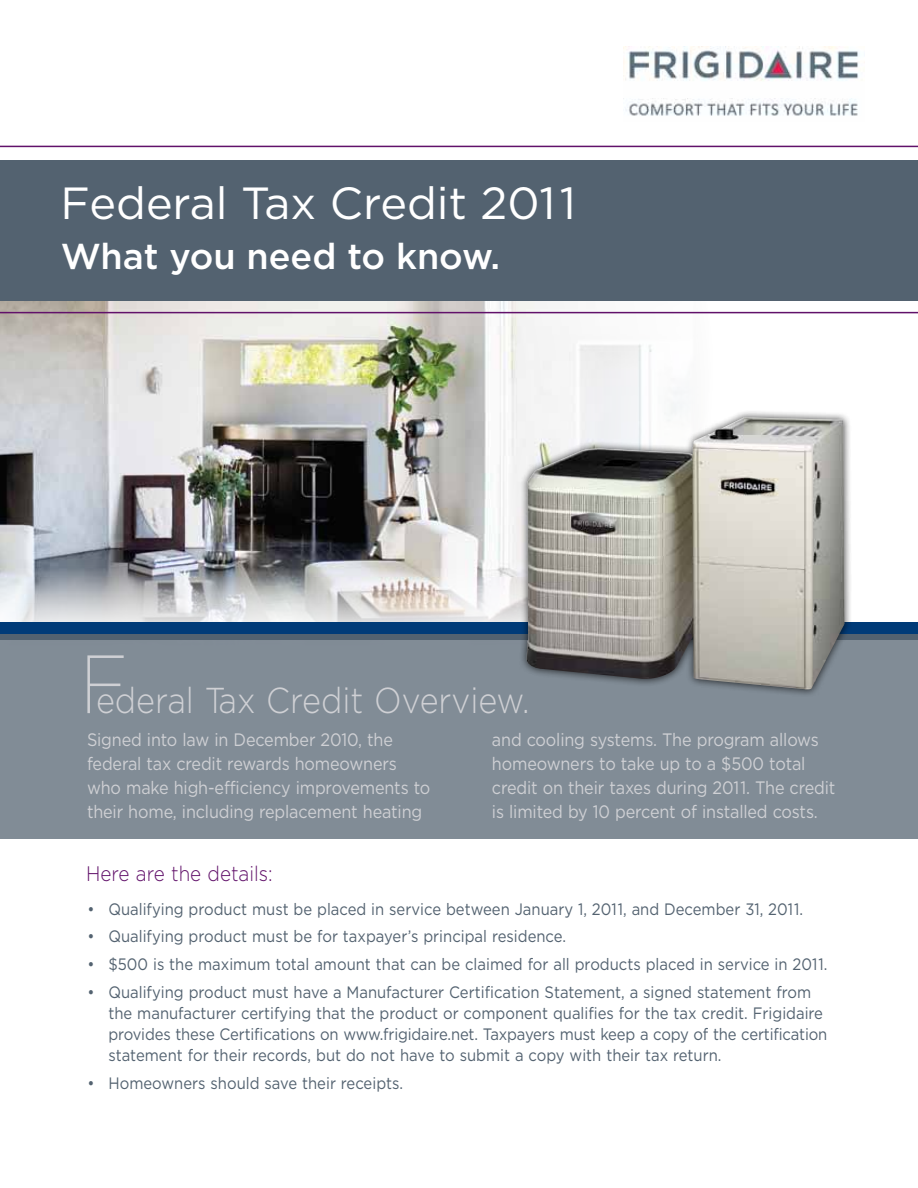
<style>
.page{position:relative;width:918px;height:1188px;background:#fff}
.page>*{position:absolute;margin:0;border:0;box-sizing:border-box;transform-origin:0 0}
.t1{font:200 82.5px "Gotham";color:#cfd0d4;scale:.9 1}
.t2{font:45px "Gotham";color:#fff}
.t3{font:300 36px "Gotham";color:#cfd0d4;scale:.9 1}
.t4{font:500 36px "Gotham";color:#fff}
.t5{font:300 21px "Gotham";color:#61116a;scale:.9 1}
.t6{font:18px/24px "Gotham";letter-spacing:-.01em;color:#cfd0d4;scale:.9 1}
.t7{font:16.5px/21px "Gotham";color:#536270;scale:.9 1}
</style>
<div class="page">
<img style="left:0;top:301px;width:715px;height:321px">
<div style="left:0;top:160px;width:918px;height:141px;background:#536270"></div>
<div style="left:0;top:630px;width:918px;height:209px;background:#818c96"></div>
<hr style="left:0;top:312px;width:918px;height:1px;background:#61116a">
<hr style="left:0;top:146px;width:918px;height:1px;background:#61116a">
<svg style="left:0;top:633px;width:918px;height:6px;background:#455b71"></svg>
<div style="left:0;top:622px;width:918px;height:11px;background:#003b78"></div>
<div style="left:518px;top:409px;width:335px;height:288px;background:#000;opacity:.75"></div>
<img style="left:526px;top:417px;width:318px;height:273px">
<img style="left:624px;top:46px;width:236px;height:70px">
<h2 class="t2" style="left:61px;top:176px;width:517px">Federal Tax Credit 2011</h2>
<h3 class="t4" style="left:61px;top:235px;width:441px">What you need to know.</h3>
<h1 class="t1" style="left:80px;top:634px;width:54px">F</h1>
<h3 class="t3" style="left:96px;top:678px;width:483px">ederal Tax Credit Overview.</h3>
<p class="t6" style="left:87px;top:727px;width:383px">Signed into law in December 2010, the federal tax credit rewards homeowners who make high-efficiency improvements to their home, including replacement heating</p>
<p class="t6" style="left:492px;top:727px;width:383px">and cooling systems. The program allows homeowners to take up to a $500 total credit on their taxes during 2011. The credit is limited by 10 percent of installed costs.</p>
<p class="t5" style="left:86px;top:861px;width:209px">Here are the details:</p>
<p class="t7" style="left:87px;top:898px;width:797px">• Qualifying product must be placed in service between January 1, 2011, and December 31, 2011.</p>
<p class="t7" style="left:87px;top:926px;width:533px">• Qualifying product must be for taxpayer’s principal residence.</p>
<p class="t7" style="left:87px;top:954px;width:824px">• $500 is the maximum total amount that can be claimed for all products placed in service in 2011.</p>
<p class="t7" style="left:108px;top:981px;width:800px;text-indent:-21px">• Qualifying product must have a Manufacturer Certification Statement, a signed statement from the manufacturer certifying that the product or component qualifies for the tax credit. Frigidaire provides these Certifications on www.frigidaire.net. Taxpayers must keep a copy of the certification statement for their records, but do not have to submit a copy with their tax return.</p>
<p class="t7" style="left:88px;top:1072px;width:352px">• Homeowners should save their receipts.</p>
</div>
